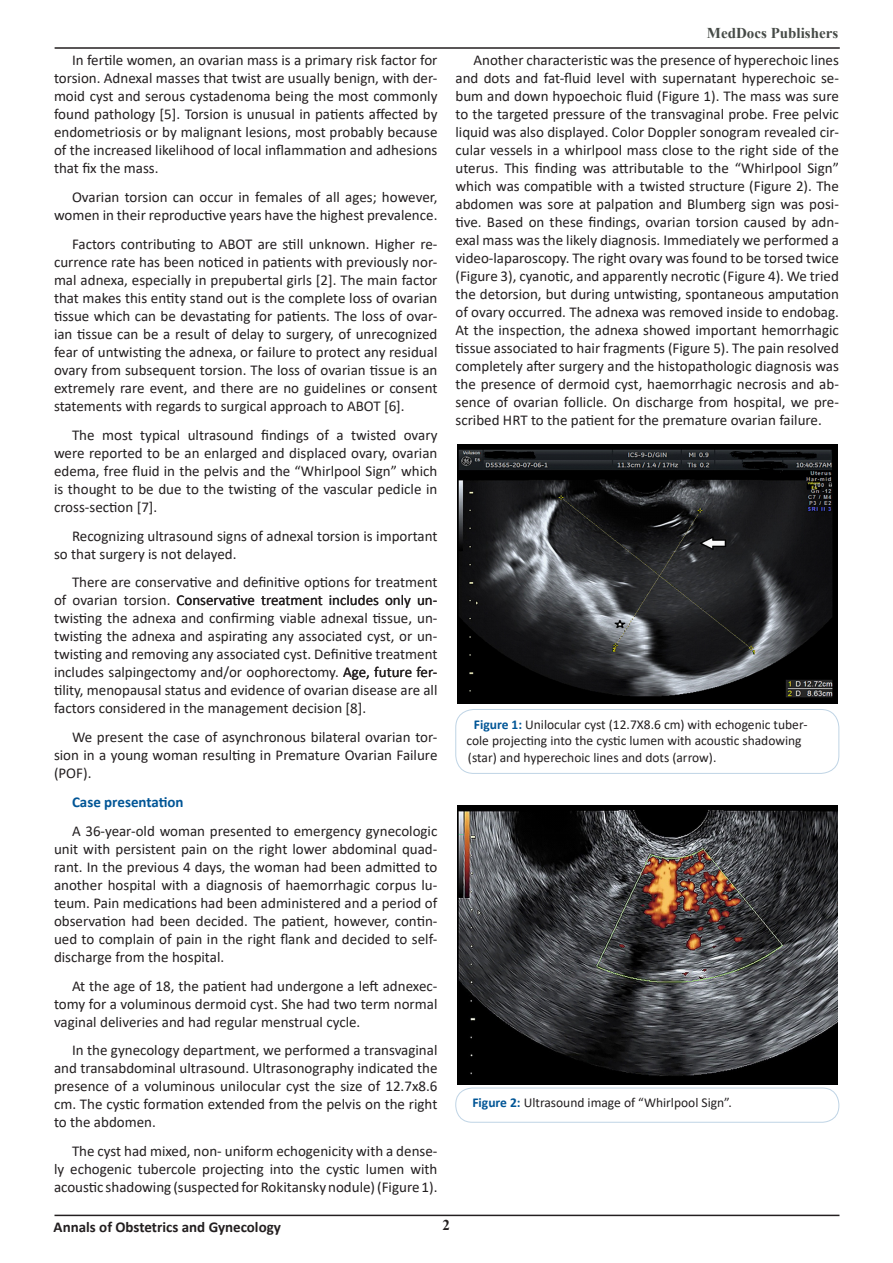
<style>
.page{position:relative;width:893px;height:1263px;background:#fff}
.page>*{position:absolute;margin:0;border:0;box-sizing:border-box;transform-origin:0 0}
.t1{font:15px/18px "Calibri";color:#231f20;text-align:justify}
.t2{font:700 15px "Calibri";color:#231f20}
.t3{font:700 15px "Times New Roman";color:#464b47}
.t4{font:700 15px "Calibri";color:#005596}
.t5{font:700 15px "Times New Roman";color:#231f20}
.t6{font:13.5px/16.5px "Calibri";color:#231f20}
.s1{font-weight:700;color:#005596}
</style>
<div class="page">
<hr style="left:55px;top:47px;width:785px;height:2px;background:#231f20">
<hr style="left:54px;top:1214px;width:785px;height:2px;background:#231f20">
<div style="left:456px;top:709px;width:383px;height:65px;border:1px solid #bfd4e5;border-radius:18px"></div>
<img style="left:457px;top:445px;width:380px;height:258px">
<img style="left:457px;top:806px;width:380px;height:278px">
<div style="left:456px;top:1088px;width:383px;height:34px;border:1px solid #bfd4e5;border-radius:16px"></div>
<p class="t1" style="left:54px;top:51px;width:385px;text-indent:18px">In fertile women, an ovarian mass is a primary risk factor for torsion. Adnexal masses that twist are usually benign, with der&shy;moid cyst and serous cystadenoma being the most commonly found pathology [5]. Torsion is unusual in patients affected by endometriosis or by malignant lesions, most probably because of the increased likelihood of local inflammation and adhesions that fix the mass.</p>
<p class="t1" style="left:54px;top:188px;width:385px;text-align:right">Ovarian torsion can occur in females of all ages; however, women in their reproductive years have the highest prevalence.</p>
<p class="t1" style="left:54px;top:234px;width:385px;text-indent:18px">Factors contributing to ABOT are still unknown. Higher re&shy;currence rate has been noticed in patients with previously nor&shy;mal adnexa, especially in prepubertal girls [2]. The main factor that makes this entity stand out is the complete loss of ovarian tissue which can be devastating for patients. The loss of ovar&shy;ian tissue can be a result of delay to surgery, of unrecognized fear of untwisting the adnexa, or failure to protect any residual ovary from subsequent torsion. The loss of ovarian tissue is an extremely rare event, and there are no guidelines or consent statements with regards to surgical approach to ABOT [6].</p>
<p class="t1" style="left:54px;top:425px;width:385px;text-indent:18px">The most typical ultrasound findings of a twisted ovary were reported to be an enlarged and displaced ovary, ovarian edema, free fluid in the pelvis and the “Whirlpool Sign” which is thought to be due to the twisting of the vascular pedicle in cross-section [7].</p>
<p class="t1" style="left:54px;top:526px;width:385px;text-indent:18px">Recognizing ultrasound signs of adnexal torsion is important so that surgery is not delayed.</p>
<p class="t1" style="left:54px;top:573px;width:385px;text-indent:18px">There are conservative and definitive options for treatment of ovarian torsion. Conservative treatment includes only un&shy;twisting the adnexa and confirming viable adnexal tissue, un&shy;twisting the adnexa and aspirating any associated cyst, or un&shy;twisting and removing any associated cyst. Definitive treatment includes salpingectomy and/or oophorectomy. Age, future fer&shy;tility, menopausal status and evidence of ovarian disease are all factors considered in the management decision [8].</p>
<p class="t1" style="left:54px;top:728px;width:385px;text-indent:18px">We present the case of asynchronous bilateral ovarian tor&shy;sion in a young woman resulting in Premature Ovarian Failure (POF).</p>
<p class="t4" style="left:72px;top:791px;width:113px">Case presentation</p>
<p class="t1" style="left:54px;top:821px;width:385px;text-indent:18px">A 36-year-old woman presented to emergency gynecologic unit with persistent pain on the right lower abdominal quad&shy;rant. In the previous 4 days, the woman had been admitted to another hospital with a diagnosis of haemorrhagic corpus lu&shy;teum. Pain medications had been administered and a period of observation had been decided. The patient, however, contin&shy;ued to complain of pain in the right flank and decided to self&shy;discharge from the hospital.</p>
<p class="t1" style="left:54px;top:976px;width:385px;text-indent:18px">At the age of 18, the patient had undergone a left adnexec&shy;tomy for a voluminous dermoid cyst. She had two term normal vaginal deliveries and had regular menstrual cycle.</p>
<p class="t1" style="left:54px;top:1041px;width:385px;text-indent:18px">In the gynecology department, we performed a transvaginal and transabdominal ultrasound. Ultrasonography indicated the presence of a voluminous unilocular cyst the size of 12.7x8.6 cm. The cystic formation extended from the pelvis on the right to the abdomen.</p>
<p class="t1" style="left:54px;top:1142px;width:385px;text-indent:18px">The cyst had mixed, non- uniform echogenicity with a dense&shy;ly echogenic tubercole projecting into the cystic lumen with acoustic shadowing (suspected for Rokitansky nodule) (Figure 1).</p>
<p class="t3" style="left:707px;top:22px;width:133px">MedDocs Publishers</p>
<p class="t1" style="left:455px;top:51px;width:385px;text-indent:18px">Another characteristic was the presence of hyperechoic lines and dots and fat-fluid level with supernatant hyperechoic se&shy;bum and down hypoechoic fluid (Figure 1). The mass was sure to the targeted pressure of the transvaginal probe. Free pelvic liquid was also displayed. Color Doppler sonogram revealed cir&shy;cular vessels in a whirlpool mass close to the right side of the uterus. This finding was attributable to the “Whirlpool Sign” which was compatible with a twisted structure (Figure 2). The abdomen was sore at palpation and Blumberg sign was posi&shy;tive. Based on these findings, ovarian torsion caused by adn&shy;exal mass was the likely diagnosis. Immediately we performed a video-laparoscopy. The right ovary was found to be torsed twice (Figure 3), cyanotic, and apparently necrotic (Figure 4). We tried the detorsion, but during untwisting, spontaneous amputation of ovary occurred. The adnexa was removed inside to endobag.<br>At the inspection, the adnexa showed important hemorrhagic tissue associated to hair fragments (Figure 5). The pain resolved completely after surgery and the histopathologic diagnosis was the presence of dermoid cyst, haemorrhagic necrosis and ab&shy;sence of ovarian follicle. On discharge from hospital, we pre&shy;scribed HRT to the patient for the premature ovarian failure.</p>
<p class="t6" style="left:466px;top:716px;width:343px;text-indent:8px"><span class="s1">Figure 1:</span> Unilocular cyst (12.7X8.6 cm) with echogenic tuber&shy;cole projecting into the cystic lumen with acoustic shadowing (star) and hyperechoic lines and dots (arrow).</p>
<p class="t6" style="left:472px;top:1094px;width:261px"><span class="s1">Figure 2:</span> Ultrasound image of “Whirlpool Sign”.</p>
<p class="t2" style="left:54px;top:1217px;width:229px">Annals of Obstetrics and Gynecology</p>
<p class="t5" style="left:442px;top:1214px;width:9px">2</p>
</div>
